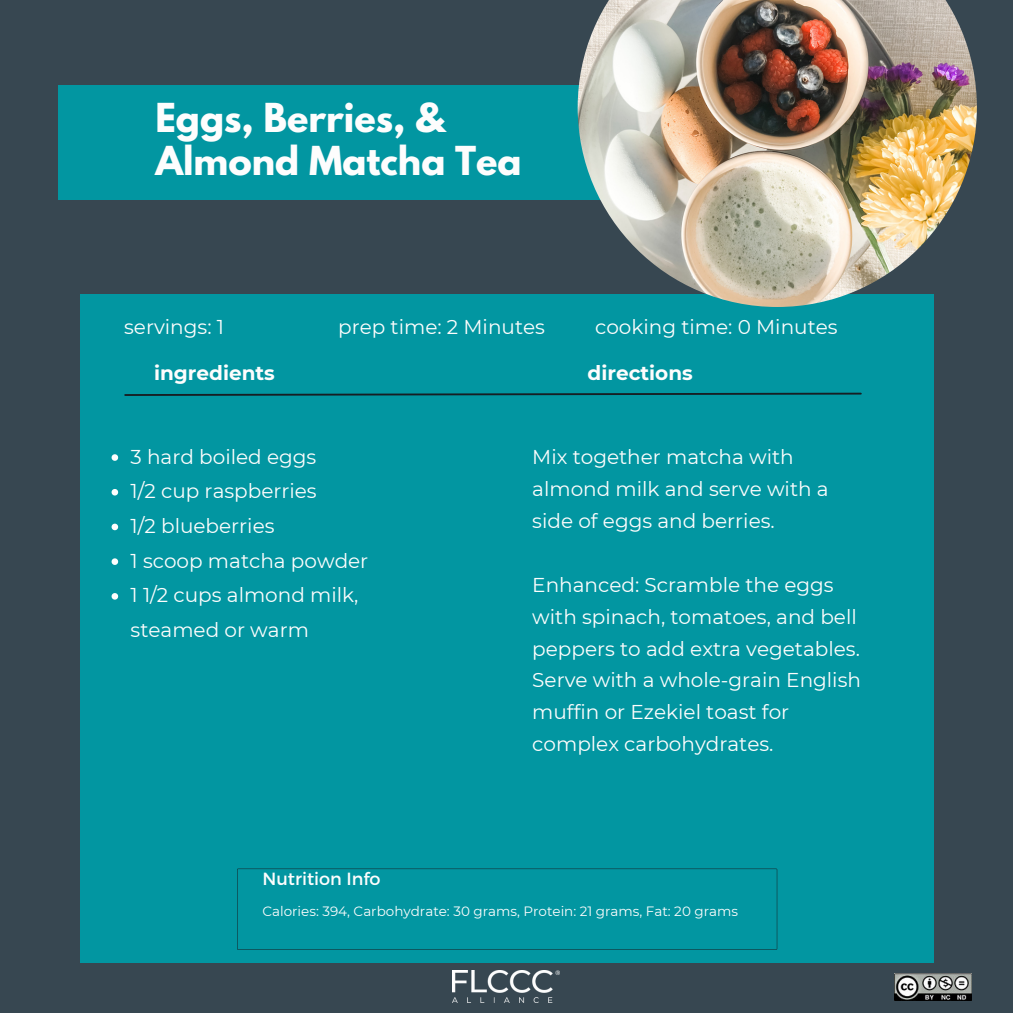
<style>
.page{position:relative;width:1013px;height:1013px;background:#fff}
.page>*{position:absolute;margin:0;border:0;box-sizing:border-box;transform-origin:0 0}
.t1{font:700 35.38px/43.1px "League Spartan";color:#fdfdfd}
.t2{font:20px/31.9px "Montserrat";color:#fdfdfd}
.t3{font:700 20px "Montserrat";color:#fdfdfd}
.t4{font:17.62px "Montserrat";color:#fdfdfd}
.t5{font:13.5px "Montserrat";color:#fdfdfd}
</style>
<div class="page">
<div style="left:0;top:0;width:1012px;height:1012px;background:#374751"></div>
<div style="left:58px;top:85px;width:560px;height:114px;background:#0296a1"></div>
<div style="left:80px;top:294px;width:853px;height:668px;background:#0296a1"></div>
<svg style="left:237px;top:868px;width:540px;height:81px"></svg>
<svg style="left:124px;top:392px;width:738px;height:4px"></svg>
<img style="left:577px;top:0;width:399px;height:307px">
<img style="left:894px;top:973px;width:77px;height:27px">
<img style="left:452px;top:970px;width:107px;height:32px">
<svg style="left:112px;top:454px;width:6px;height:7px"></svg>
<svg style="left:112px;top:489px;width:6px;height:6px"></svg>
<svg style="left:112px;top:523px;width:6px;height:7px"></svg>
<svg style="left:112px;top:558px;width:6px;height:7px"></svg>
<svg style="left:112px;top:593px;width:6px;height:6px"></svg>
<h1 class="t1" style="left:155px;top:95px;width:368px">Eggs, Berries, &amp;<br>Almond Matcha Tea</h1>
<p class="t2" style="left:124px;top:310px;width:101px">servings: 1</p>
<p class="t3" style="left:154px;top:358px;width:122px">ingredients</p>
<p class="t2" style="left:338px;top:310px;width:208px">prep time: 2 Minutes</p>
<p class="t2" style="left:595px;top:310px;width:244px">cooking time: 0 Minutes</p>
<p class="t3" style="left:587px;top:358px;width:107px">directions</p>
<p class="t2" style="left:131px;top:438px;width:239px;line-height:34.8px">3 hard boiled eggs<br>1/2 cup raspberries<br>1/2 blueberries<br>1 scoop matcha powder<br>1 1/2 cups almond milk, steamed or warm</p>
<p class="t2" style="left:532px;top:440px;width:298px">Mix together matcha with almond milk and serve with a side of eggs and berries.</p>
<p class="t2" style="left:532px;top:568px;width:330px">Enhanced: Scramble the eggs with spinach, tomatoes, and bell peppers to add extra vegetables.<br>Serve with a whole-grain English muffin or Ezekiel toast for complex carbohydrates.</p>
<p class="t4" style="left:262px;top:868px;width:119px">Nutrition Info</p>
<p class="t5" style="left:262px;top:902px;width:477px">Calories: 394, Carbohydrate: 30 grams, Protein: 21 grams, Fat: 20 grams</p>
</div>
